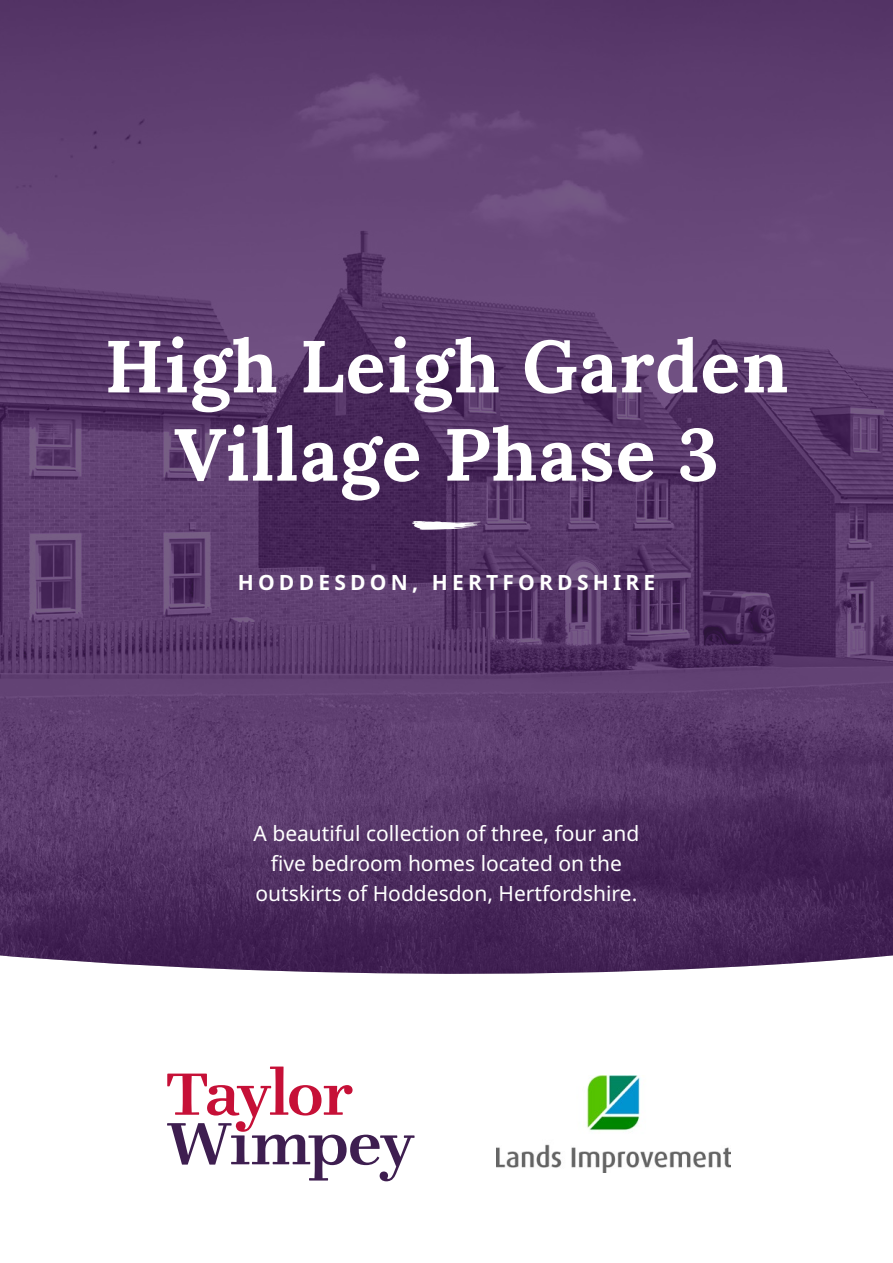
<style>
.page{position:relative;width:893px;height:1263px;background:#fff}
.page>*{position:absolute;margin:0;border:0;box-sizing:border-box;transform-origin:0 0}
.t1{font:700 73.5px/88.2px "Lora";letter-spacing:.02em;color:#fff;text-align:center}
.t2{font:21px/30px "Noto Sans";color:#fff;text-align:center}
.t3{font:700 21px "Noto Sans";letter-spacing:.2em;color:#fff}
</style>
<div class="page">
<img style="left:0;top:0;width:893px;height:974px">
<svg style="left:412px;top:521px;width:69px;height:9px"></svg>
<svg style="left:167px;top:1066px;width:248px;height:115px"></svg>
<img style="left:496px;top:1076px;width:234px;height:96px">
<h1 class="t1" style="left:105px;top:314px;width:685px">High Leigh Garden<br>Village Phase 3</h1>
<p class="t3" style="left:238px;top:567px;width:419px">HODDESDON, HERTFORDSHIRE</p>
<p class="t2" style="left:254px;top:819px;width:387px">A beautiful collection of three, four and five bedroom homes located on the outskirts of Hoddesdon, Hertfordshire.</p>
</div>
